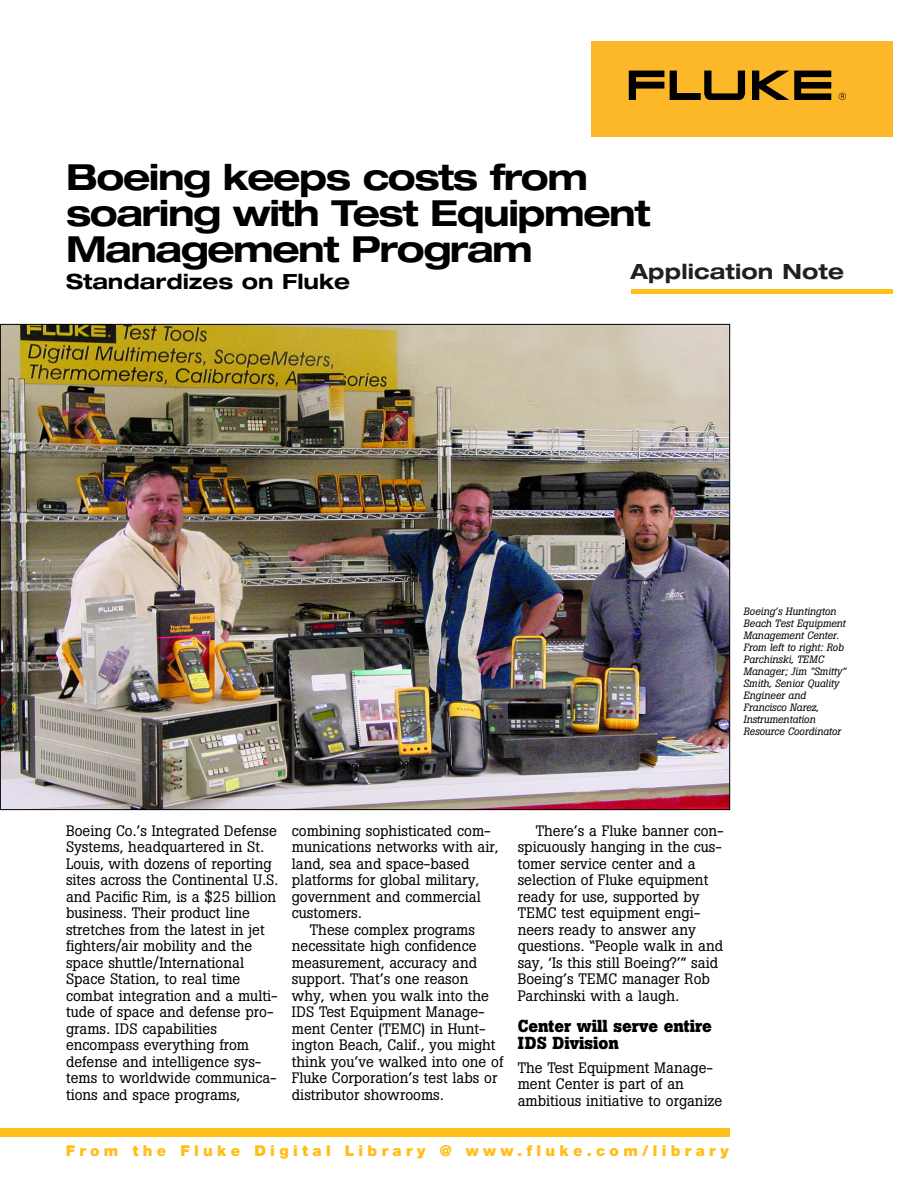
<style>
.page{position:relative;width:918px;height:1188px;background:#fff}
.page>*{position:absolute;margin:0;border:0;box-sizing:border-box;transform-origin:0 0}
.t1{font:700 expanded 36px/36px "Helvetica Neue";letter-spacing:-.04em;color:#000}
.t2{font:700 expanded 21px "Helvetica Neue";color:#000}
.t3{font:700 expanded 21px "Helvetica Neue";letter-spacing:.01em;color:#231f20}
.t4{font:700 17.25px/17.2px "Boton";color:#000}
.t5{font:15px/16.5px "Boton";color:#000}
.t6{font:900 15px "Helvetica Neue";letter-spacing:.285em;color:#ffbe1a}
.t7{font:italic 10.5px/12px "Boton";letter-spacing:-.005em;color:#000}
</style>
<div class="page">
<div style="left:592px;top:41px;width:300px;height:96px;background:#fcb828"></div>
<svg style="left:629px;top:71px;width:35px;height:29px"></svg>
<svg style="left:752px;top:71px;width:79px;height:29px"></svg>
<svg style="left:670px;top:71px;width:75px;height:29px"></svg>
<svg style="left:839px;top:93px;width:7px;height:7px"></svg>
<div style="left:0;top:1128px;width:730px;height:8px;background:#ffbe1a"></div>
<hr style="left:631px;top:290px;width:261px;height:4px;background:#ffbe1a">
<img style="left:2px;top:326px;width:726px;height:482px">
<h1 class="t1" style="left:66px;top:163px;width:586px">Boeing keeps costs from soaring with Test Equipment<br>Management Program</h1>
<h2 class="t2" style="left:66px;top:274px;width:286px">Standardizes on Fluke</h2>
<h2 class="t3" style="left:631px;top:264px;width:215px">Application Note</h2>
<p class="t7" style="left:744px;top:606px;width:105px">Boeing’s Huntington<br>Beach Test Equipment<br>Management Center.<br>From left to right: Rob<br>Parchinski, TEMC<br>Manager; Jim “Smitty”<br>Smith, Senior Quality<br>Engineer and<br>Francisco Narez,<br>Instrumentation<br>Resource Coordinator</p>
<p class="t5" style="left:66px;top:824px;width:214px">Boeing Co.’s Integrated Defense<br>Systems, headquartered in St.<br>Louis, with dozens of reporting sites across the Continental U.S. and Pacific Rim, is a $25 billion business. Their product line stretches from the latest in jet fighters/air mobility and the space shuttle/International<br>Space Station, to real time combat integration and a multi&shy;tude of space and defense pro&shy;grams. IDS capabilities encompass everything from defense and intelligence sys&shy;tems to worldwide communica&shy;tions and space programs,</p>
<p class="t5" style="left:292px;top:824px;width:200px">combining sophisticated com-</p>
<p class="t5" style="left:292px;top:840px;width:208px">munications networks with air,</p>
<p class="t5" style="left:292px;top:857px;width:179px">land, sea and space-based</p>
<p class="t5" style="left:292px;top:873px;width:189px">platforms for global military,</p>
<p class="t5" style="left:292px;top:890px;width:190px">government and commercial</p>
<p class="t5" style="left:292px;top:906px;width:71px">customers.</p>
<p class="t5" style="left:310px;top:923px;width:167px">These complex programs</p>
<p class="t5" style="left:292px;top:939px;width:186px">necessitate high confidence</p>
<p class="t5" style="left:292px;top:956px;width:187px">measurement, accuracy and</p>
<p class="t5" style="left:292px;top:972px;width:178px">support. That’s one reason</p>
<p class="t5" style="left:292px;top:989px;width:199px">why, when you walk into the</p>
<p class="t5" style="left:292px;top:1005px;width:194px">IDS Test Equipment Manage-</p>
<p class="t5" style="left:292px;top:1022px;width:195px">ment Center (TEMC) in Hunt-</p>
<p class="t5" style="left:292px;top:1038px;width:205px">ington Beach, Calif., you might</p>
<p class="t5" style="left:292px;top:1055px;width:213px">think you’ve walked into one of</p>
<p class="t5" style="left:292px;top:1071px;width:207px">Fluke Corporation’s test labs or</p>
<p class="t5" style="left:292px;top:1088px;width:153px">distributor showrooms.</p>
<p class="t5" style="left:518px;top:824px;width:208px;text-indent:18px">There’s a Fluke banner con&shy;spicuously hanging in the cus&shy;tomer service center and a selection of Fluke equipment ready for use, supported by<br>TEMC test equipment engi&shy;neers ready to answer any questions. “People walk in and say, ‘Is this still Boeing?’” said<br>Boeing’s TEMC manager Rob<br>Parchinski with a laugh.</p>
<p class="t4" style="left:518px;top:1019px;width:196px">Center will serve entire<br>IDS Division</p>
<p class="t5" style="left:518px;top:1061px;width:206px">The Test Equipment Manage&shy;ment Center is part of an ambitious initiative to organize</p>
<p class="t6" style="left:66px;top:1145px;width:665px">From the Fluke Digital Library @ www.fluke.com/library</p>
</div>
